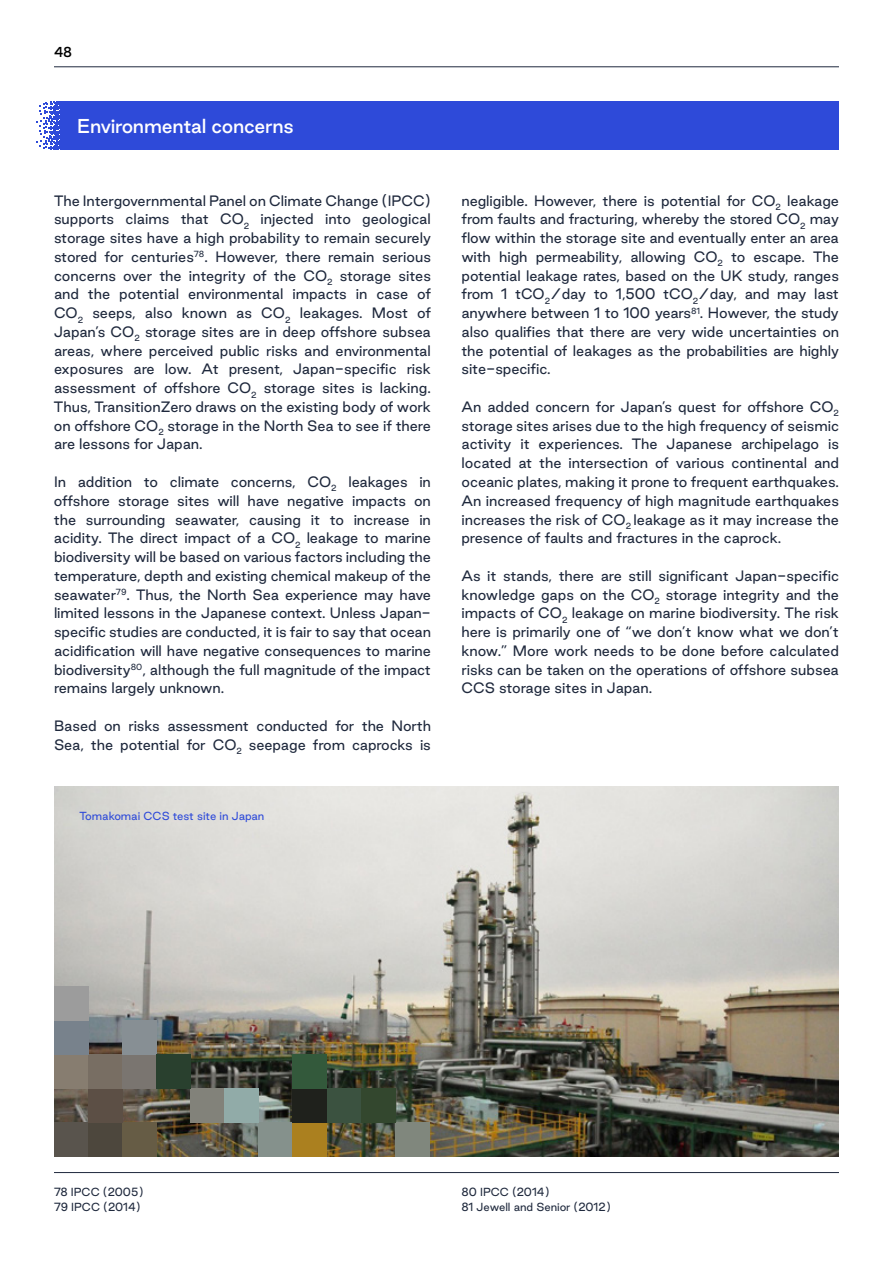
<style>
.page{position:relative;width:893px;height:1263px;background:#fff}
.page>*{position:absolute;margin:0;border:0;box-sizing:border-box;transform-origin:0 0}
.t1{font:500 18px "Good Sans";letter-spacing:-.01em;color:#fff}
.t2{font:13.5px/18.8px "Good Sans";letter-spacing:-.005em;color:#1f293d;text-align:justify}
.t3{font:500 12.75px "Good Sans";color:#000}
.t4{font:10.5px/15px "Good Sans";color:#1f293d}
.t5{font:10.5px "Good Sans";color:#2e4ad9}
</style>
<div class="page">
<hr style="left:54px;top:66px;width:785px;height:1px;background:#1f293d">
<hr style="left:54px;top:1172px;width:785px;height:1px;background:#1f293d">
<div style="left:68px;top:101px;width:771px;height:49px;background:#2e4ad9"></div>
<div style="left:63px;top:101px;width:13px;height:49px;background:#2e4ad9"></div>
<svg style="left:37px;top:101px;width:26px;height:49px"></svg>
<img style="left:54px;top:786px;width:785px;height:371px">
<div style="left:54px;top:1123px;width:34px;height:34px;background:#59544d"></div>
<div style="left:88px;top:1123px;width:34px;height:34px;background:#4d473d"></div>
<div style="left:122px;top:1123px;width:34px;height:34px;background:#665c45"></div>
<div style="left:259px;top:1123px;width:34px;height:34px;background:#85918c"></div>
<div style="left:293px;top:1123px;width:34px;height:34px;background:#ab801f"></div>
<div style="left:395px;top:1123px;width:34px;height:34px;background:#80877d"></div>
<div style="left:88px;top:1088px;width:34px;height:35px;background:#5c4f45"></div>
<div style="left:190px;top:1088px;width:35px;height:35px;background:#82827a"></div>
<div style="left:225px;top:1088px;width:34px;height:35px;background:#91aba8"></div>
<div style="left:293px;top:1088px;width:34px;height:35px;background:#1f211c"></div>
<div style="left:327px;top:1088px;width:34px;height:35px;background:#3b5240"></div>
<div style="left:361px;top:1088px;width:34px;height:35px;background:#33472e"></div>
<div style="left:54px;top:1054px;width:34px;height:34px;background:#877d70"></div>
<div style="left:88px;top:1054px;width:34px;height:34px;background:#786e63"></div>
<div style="left:122px;top:1054px;width:34px;height:34px;background:#7a7570"></div>
<div style="left:122px;top:1020px;width:34px;height:34px;background:#878f94"></div>
<div style="left:156px;top:1054px;width:34px;height:34px;background:#29402e"></div>
<div style="left:293px;top:1054px;width:34px;height:34px;background:#33593b"></div>
<div style="left:54px;top:1020px;width:34px;height:34px;background:#78828c"></div>
<div style="left:54px;top:986px;width:34px;height:34px;background:#9c9c9c"></div>
<p class="t3" style="left:54px;top:42px;width:20px">48</p>
<h1 class="t1" style="left:77px;top:112px;width:218px">Environmental concerns</h1>
<p class="t2" style="left:54px;top:191px;width:378px">The Intergovernmental Panel on Climate Change (IPCC) supports claims that CO<sub>2</sub> injected into geological storage sites have a high probability to remain securely stored for centuries<sup>78</sup>. However, there remain serious concerns over the integrity of the CO<sub>2</sub> storage sites and the potential environmental impacts in case of CO<sub>2</sub> seeps, also known as CO<sub>2</sub> leakages. Most of Japan’s CO<sub>2</sub> storage sites are in deep offshore subsea areas, where perceived public risks and environmental exposures are low. At present, Japan-specific risk assessment of offshore CO<sub>2</sub> storage sites is lacking.<br>Thus, TransitionZero draws on the existing body of work on offshore CO<sub>2</sub> storage in the North Sea to see if there are lessons for Japan.</p>
<p class="t2" style="left:54px;top:472px;width:378px">In addition to climate concerns, CO<sub>2</sub> leakages in offshore storage sites will have negative impacts on the surrounding seawater, causing it to increase in acidity. The direct impact of a CO<sub>2</sub> leakage to marine biodiversity will be based on various factors including the temperature, depth and existing chemical makeup of the seawater<sup>79</sup>. Thus, the North Sea experience may have limited lessons in the Japanese context. Unless Japan&shy;specific studies are conducted, it is fair to say that ocean acidification will have negative consequences to marine biodiversity<sup>80</sup>, although the full magnitude of the impact remains largely unknown.</p>
<p class="t2" style="left:54px;top:716px;width:378px">Based on risks assessment conducted for the North<br>Sea, the potential for CO<sub>2</sub> seepage from caprocks is</p>
<p class="t5" style="left:80px;top:809px;width:186px">Tomakomai CCS test site in Japan</p>
<p class="t2" style="left:461px;top:191px;width:379px">negligible. However, there is potential for CO<sub>2</sub> leakage from faults and fracturing, whereby the stored CO<sub>2</sub> may flow within the storage site and eventually enter an area with high permeability, allowing CO<sub>2</sub> to escape. The potential leakage rates, based on the UK study, ranges from 1 tCO<sub>2</sub>/day to 1,500 tCO<sub>2</sub>/day, and may last anywhere between 1 to 100 years<sup>81</sup>. However, the study also qualifies that there are very wide uncertainties on the potential of leakages as the probabilities are highly site-specific.</p>
<p class="t2" style="left:461px;top:397px;width:379px">An added concern for Japan’s quest for offshore CO<sub>2 </sub>storage sites arises due to the high frequency of seismic activity it experiences. The Japanese archipelago is located at the intersection of various continental and oceanic plates, making it prone to frequent earthquakes.<br>An increased frequency of high magnitude earthquakes increases the risk of CO<sub>2</sub> leakage as it may increase the presence of faults and fractures in the caprock.</p>
<p class="t2" style="left:461px;top:566px;width:379px">As it stands, there are still significant Japan-specific knowledge gaps on the CO<sub>2</sub> storage integrity and the impacts of CO<sub>2</sub> leakage on marine biodiversity. The risk here is primarily one of “we don’t know what we don’t know.” More work needs to be done before calculated risks can be taken on the operations of offshore subsea CCS storage sites in Japan.</p>
<p class="t4" style="left:54px;top:1185px;width:91px">78 IPCC (2005)<br>79 IPCC (2014)</p>
<p class="t4" style="left:461px;top:1185px;width:151px">80 IPCC (2014)<br>81 Jewell and Senior (2012)</p>
</div>
